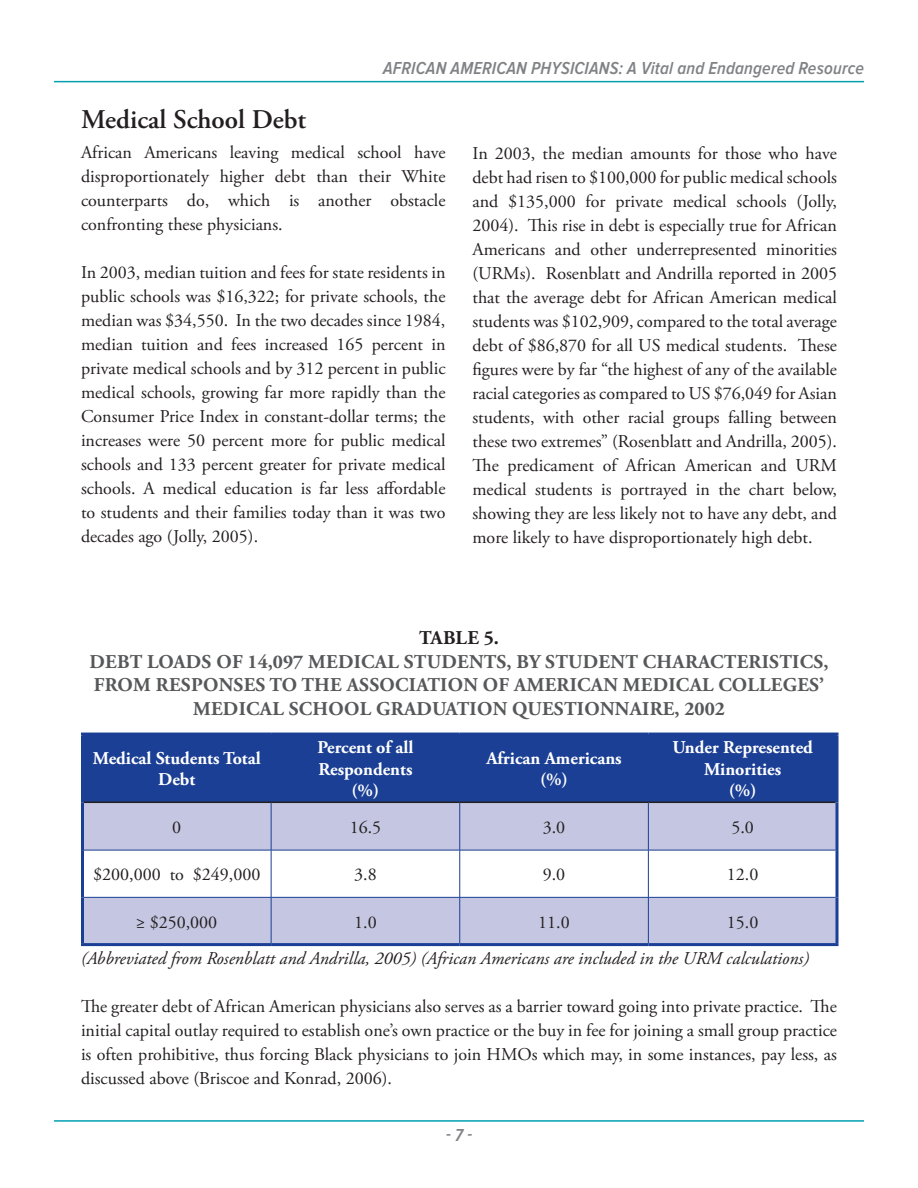
<style>
.page{position:relative;width:918px;height:1188px;background:#fff}
.page>*{position:absolute;margin:0;border:0;box-sizing:border-box;transform-origin:0 0}
.t1{font:600 27px "Adobe Garamond Pro";color:#231f20}
.t2{font:700 19.5px "Adobe Garamond Pro";letter-spacing:.015em;color:#57585a}
.t3{font:700 19.5px "Adobe Garamond Pro";letter-spacing:.015em;color:#231f20}
.t4{font:18px/24px "Adobe Garamond Pro";color:#231f20;text-align:justify}
.t5{font:700 18px/21.6px "Adobe Garamond Pro";color:#fff;text-align:center}
.t6{font:italic 18px "Adobe Garamond Pro";color:#231f20}
.t7{font:italic 600 18px "Proxima Nova Cond";letter-spacing:.01em;color:#808285}
</style>
<div class="page">
<hr style="left:54px;top:81px;width:810px;height:1px;background:#00a0b0">
<hr style="left:54px;top:1120px;width:810px;height:2px;background:#00a0b0">
<div style="left:84px;top:736px;width:752px;height:66px;background:#1b3f94"></div>
<svg style="left:84px;top:803px;width:752px;height:140px;fill:#c5c6e1"></svg>
<hr style="left:84px;top:802px;width:187px;height:1px;background:#231f20">
<hr style="left:271px;top:802px;width:189px;height:1px;background:#231f20">
<hr style="left:460px;top:802px;width:188px;height:1px;background:#231f20">
<hr style="left:648px;top:802px;width:188px;height:1px;background:#231f20">
<hr style="left:81px;top:733px;width:190px;height:3px;background:#1b3f94">
<hr style="left:81px;top:736px;width:3px;height:66px;background:#1b3f94">
<hr style="left:271px;top:733px;width:189px;height:3px;background:#1b3f94">
<hr style="left:460px;top:733px;width:188px;height:3px;background:#1b3f94">
<hr style="left:648px;top:733px;width:190px;height:3px;background:#1b3f94">
<hr style="left:836px;top:736px;width:2px;height:66px;background:#1b3f94">
<hr style="left:271px;top:803px;width:1px;height:47px;background:#1b3f94">
<hr style="left:459px;top:803px;width:1px;height:47px;background:#1b3f94">
<hr style="left:648px;top:803px;width:1px;height:47px;background:#1b3f94">
<hr style="left:84px;top:850px;width:187px;height:1px;background:#1b3f94">
<hr style="left:271px;top:850px;width:189px;height:1px;background:#1b3f94">
<hr style="left:271px;top:850px;width:1px;height:47px;background:#1b3f94">
<hr style="left:460px;top:850px;width:188px;height:1px;background:#1b3f94">
<hr style="left:459px;top:850px;width:1px;height:47px;background:#1b3f94">
<hr style="left:648px;top:850px;width:188px;height:1px;background:#1b3f94">
<hr style="left:648px;top:850px;width:1px;height:47px;background:#1b3f94">
<hr style="left:84px;top:897px;width:187px;height:1px;background:#1b3f94">
<hr style="left:271px;top:897px;width:189px;height:1px;background:#1b3f94">
<hr style="left:271px;top:898px;width:1px;height:45px;background:#1b3f94">
<hr style="left:460px;top:897px;width:188px;height:1px;background:#1b3f94">
<hr style="left:459px;top:898px;width:1px;height:45px;background:#1b3f94">
<hr style="left:648px;top:897px;width:188px;height:1px;background:#1b3f94">
<hr style="left:648px;top:898px;width:1px;height:45px;background:#1b3f94">
<hr style="left:81px;top:802px;width:3px;height:48px;background:#1b3f94">
<hr style="left:836px;top:802px;width:2px;height:48px;background:#1b3f94">
<hr style="left:81px;top:850px;width:3px;height:47px;background:#1b3f94">
<hr style="left:836px;top:850px;width:2px;height:47px;background:#1b3f94">
<hr style="left:81px;top:897px;width:3px;height:46px;background:#1b3f94">
<hr style="left:836px;top:897px;width:2px;height:46px;background:#1b3f94">
<hr style="left:81px;top:943px;width:190px;height:3px;background:#1b3f94">
<hr style="left:271px;top:943px;width:189px;height:3px;background:#1b3f94">
<hr style="left:460px;top:943px;width:188px;height:3px;background:#1b3f94">
<hr style="left:648px;top:943px;width:190px;height:3px;background:#1b3f94">
<p class="t7" style="left:383px;top:60px;width:482px">AFRICAN AMERICAN PHYSICIANS: A Vital and Endangered Resource</p>
<p class="t1" style="left:81px;top:103px;width:227px">Medical School Debt</p>
<p class="t4" style="left:81px;top:141px;width:366px">African Americans leaving medical school have disproportionately higher debt than their White counterparts do, which is another obstacle confronting these physicians.</p>
<p class="t4" style="left:81px;top:261px;width:366px">In 2003, median tuition and fees for state residents in public schools was $16,322; for private schools, the median was $34,550. In the two decades since 1984, median tuition and fees increased 165 percent in private medical schools and by 312 percent in public medical schools, growing far more rapidly than the Consumer Price Index in constant-dollar terms; the increases were 50 percent more for public medical schools and 133 percent greater for private medical schools. A medical education is far less affordable to students and their families today than it was two decades ago (Jolly, 2005).</p>
<p class="t4" style="left:472px;top:142px;width:366px">In 2003, the median amounts for those who have debt had risen to $100,000 for public medical schools and $135,000 for private medical schools (Jolly, 2004). This rise in debt is especially true for African Americans and other underrepresented minorities (URMs). Rosenblatt and Andrilla reported in 2005 that the average debt for African American medical students was $102,909, compared to the total average debt of $86,870 for all US medical students. These figures were by far “the highest of any of the available racial categories as compared to US $76,049 for Asian students, with other racial groups falling between these two extremes” (Rosenblatt and Andrilla, 2005).<br>The predicament of African American and URM medical students is portrayed in the chart below, showing they are less likely not to have any debt, and more likely to have disproportionately high debt.</p>
<p class="t3" style="left:419px;top:627px;width:81px">TABLE 5.</p>
<p class="t2" style="left:90px;top:650px;width:741px">DEBT LOADS OF 14,097 MEDICAL STUDENTS, BY STUDENT CHARACTERISTICS,</p>
<p class="t2" style="left:94px;top:674px;width:732px">FROM RESPONSES TO THE ASSOCIATION OF AMERICAN MEDICAL COLLEGES’</p>
<p class="t2" style="left:193px;top:697px;width:533px">MEDICAL SCHOOL GRADUATION QUESTIONNAIRE, 2002</p>
<p class="t5" style="left:93px;top:748px;width:169px">Medical Students Total<br>Debt</p>
<p class="t5" style="left:317px;top:737px;width:98px;text-align:left">Percent of all<br>Respondents</p>
<p class="t5" style="left:352px;top:780px;width:29px">(%)</p>
<p class="t5" style="left:486px;top:748px;width:137px">African Americans (%)</p>
<p class="t5" style="left:672px;top:737px;width:142px">Under Represented<br>Minorities</p>
<p class="t5" style="left:729px;top:780px;width:29px">(%)</p>
<p class="t4" style="left:172px;top:816px;width:10px">0</p>
<p class="t4" style="left:350px;top:816px;width:33px">16.5</p>
<p class="t4" style="left:543px;top:816px;width:24px">3.0</p>
<p class="t4" style="left:731px;top:816px;width:24px">5.0</p>
<p class="t4" style="left:93px;top:863px;width:169px">$200,000 to $249,000</p>
<p class="t4" style="left:354px;top:863px;width:24px">3.8</p>
<p class="t4" style="left:543px;top:863px;width:24px">9.0</p>
<p class="t4" style="left:727px;top:863px;width:33px">12.0</p>
<p class="t4" style="left:136px;top:910px;width:82px">≥ $250,000</p>
<p class="t4" style="left:354px;top:910px;width:24px">1.0</p>
<p class="t4" style="left:538px;top:910px;width:33px">11.0</p>
<p class="t4" style="left:727px;top:910px;width:33px">15.0</p>
<p class="t6" style="left:81px;top:948px;width:730px">(Abbreviated from Rosenblatt and Andrilla, 2005) (African Americans are included in the URM calculations)</p>
<p class="t4" style="left:81px;top:995px;width:758px">The greater debt of African American physicians also serves as a barrier toward going into private practice. The initial capital outlay required to establish one’s own practice or the buy in fee for joining a small group practice is often prohibitive, thus forcing Black physicians to join HMOs which may, in some instances, pay less, as discussed above (Briscoe and Konrad, 2006).</p>
<p class="t7" style="left:446px;top:1127px;width:28px">- 7 -</p>
</div>
